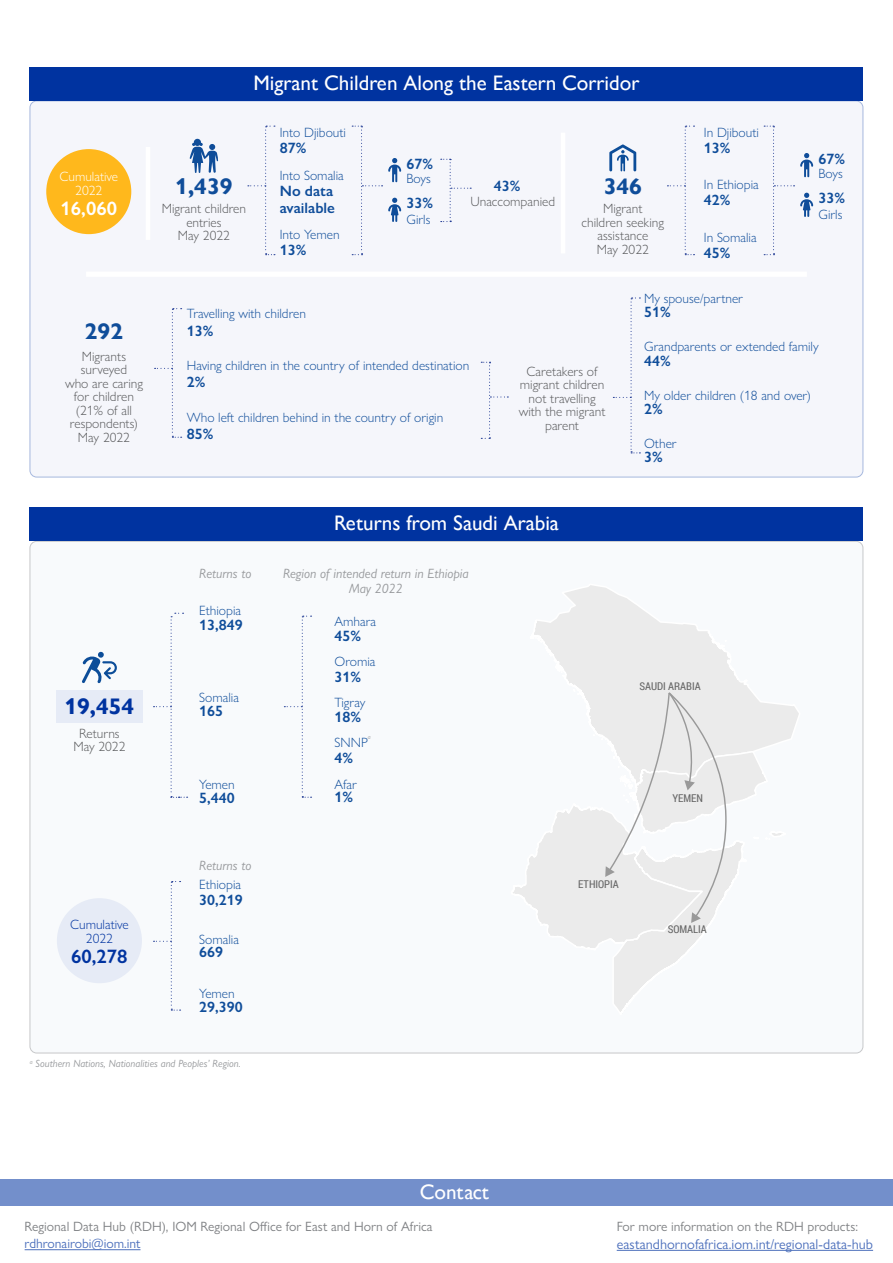
<style>
.page{position:relative;width:893px;height:1263px;background:#fff}
.page>*{position:absolute;margin:0;border:0;box-sizing:border-box;transform-origin:0 0}
.t1{font:700 22.5px "Gill Sans Nova";color:#0f4d9a}
.Paragraph_Style_1{font:700 22.5px "Gill Sans Nova";color:#0033a0}
.Heading_1{font:21px "Gill Sans Nova";color:#fff}
.t2{font:600 19.5px "Gill Sans Nova";color:#fff}
.t3{font:600 19.5px "Gill Sans Nova";color:#0033a0}
.Percentages{font:600 15px/16.5px "Gill Sans Nova";color:#0f4d9a}
.Paragraph_Style_1-2{font:14.25px "Gill Sans Nova";color:#4d70bc}
.Blue_text{font:300 13.5px "Gill Sans Nova";color:#0f4d9a}
.FigureLabel{font:300 13.5px/13.5px "Gill Sans Nova";color:#57585a;text-align:center}
.Paragraph_Style_1-3{font:13.5px "Gill Sans Nova";color:#808285}
.Sub-headers{font:italic 13.5px/15px "Gill Sans Nova";color:#97999c;text-align:center}
.Paragraph_Style_1-4{font:13.5px "Gill Sans Nova";color:#4d70bc}
.FigureLabel-2{font:300 13.5px/13.5px "Gill Sans Nova";color:#fff;text-align:center}
.FigureLabel-3{font:300 13.5px/13.5px "Gill Sans Nova";color:#0033a0;text-align:center}
.Blue_text-2{font:300 13.5px "Gill Sans Nova";color:#0f4d99}
.t4{font:10.8px "Roboto Condensed";color:#666}
.Footnotes{font:italic 10.5px "Gill Sans Nova";color:#97999c}
.Blue_text-3{font:italic 6.15px "Gill Sans Nova";color:#97999c}
</style>
<div class="page">
<div style="left:0;top:1179px;width:893px;height:27px;background:#738fcb"></div>
<hr style="left:25px;top:1249px;width:115px;height:1px;background:#4d70bc">
<hr style="left:617px;top:1250px;width:256px;height:1px;background:#4d70bc">
<div style="left:30px;top:541px;width:833px;height:512px;background:#f8fafc;border-radius:7px"></div>
<div style="left:30px;top:101px;width:833px;height:376px;background:#f5f6fb;border-radius:7px"></div>
<div style="left:86px;top:272px;width:721px;height:5px;background:#fff"></div>
<hr style="left:146px;top:147px;width:4px;height:93px;background:#fff">
<hr style="left:561px;top:133px;width:4px;height:120px;background:#fff">
<svg style="left:609px;top:144px;width:27px;height:27px"></svg>
<svg style="left:513px;top:585px;width:286px;height:427px"></svg>
<div style="left:57px;top:898px;width:85px;height:85px;background:#e6ebf6;border-radius:50%"></div>
<div style="left:30px;top:67px;width:833px;height:33px;background:#0033a0"></div>
<div style="left:30px;top:508px;width:833px;height:33px;background:#0033a0"></div>
<svg style="left:284px;top:616px;width:28px;height:182px"></svg>
<svg style="left:248px;top:126px;width:27px;height:129px"></svg>
<svg style="left:155px;top:308px;width:27px;height:130px"></svg>
<svg style="left:613px;top:297px;width:27px;height:156px"></svg>
<svg style="left:481px;top:362px;width:27px;height:77px"></svg>
<svg style="left:667px;top:126px;width:27px;height:129px"></svg>
<svg style="left:352px;top:126px;width:49px;height:129px"></svg>
<svg style="left:441px;top:159px;width:30px;height:63px"></svg>
<svg style="left:764px;top:126px;width:49px;height:129px"></svg>
<svg style="left:82px;top:651px;width:35px;height:32px"></svg>
<div style="left:46px;top:149px;width:85px;height:85px;background:#ffb81c;border-radius:50%"></div>
<svg style="left:154px;top:881px;width:27px;height:130px"></svg>
<div style="left:56px;top:690px;width:87px;height:32px;background:#e6ebf6"></div>
<svg style="left:154px;top:613px;width:34px;height:185px"></svg>
<svg style="left:190px;top:139px;width:28px;height:34px"></svg>
<p class="FigureLabel-2" style="left:59px;top:170px;width:60px">Cumulative<br>2022</p>
<p class="t2" style="left:61px;top:196px;width:58px">16,060</p>
<p class="t1" style="left:85px;top:318px;width:40px">292</p>
<p class="FigureLabel" style="left:81px;top:349px;width:48px;text-align:left">Migrants surveyed</p>
<p class="FigureLabel" style="left:65px;top:376px;width:79px">who are caring for children (21% of all respondents)</p>
<p class="FigureLabel" style="left:78px;top:430px;width:54px">May 2022</p>
<p class="Heading_1" style="left:253px;top:71px;width:388px">Migrant Children Along the Eastern Corridor</p>
<p class="Blue_text" style="left:704px;top:124px;width:57px">In Djibouti</p>
<p class="Blue_text" style="left:280px;top:124px;width:68px">Into Djibouti</p>
<p class="Percentages" style="left:704px;top:139px;width:28px">13%</p>
<p class="Percentages" style="left:280px;top:140px;width:28px">87%</p>
<p class="Percentages" style="left:406px;top:155px;width:28px">67%</p>
<p class="Percentages" style="left:818px;top:150px;width:28px">67%</p>
<p class="Percentages" style="left:406px;top:195px;width:28px">33%</p>
<p class="Percentages" style="left:818px;top:190px;width:28px">33%</p>
<p class="Blue_text" style="left:406px;top:171px;width:26px">Boys</p>
<p class="Blue_text" style="left:818px;top:166px;width:26px">Boys</p>
<p class="Blue_text" style="left:280px;top:167px;width:65px">Into Somalia</p>
<p class="Percentages" style="left:280px;top:183px;width:57px">No data available</p>
<p class="Blue_text" style="left:704px;top:176px;width:56px">In Ethiopia</p>
<p class="t1" style="left:175px;top:173px;width:59px">1,439</p>
<p class="Percentages" style="left:494px;top:177px;width:28px">43%</p>
<p class="t1" style="left:604px;top:173px;width:40px">346</p>
<p class="Percentages" style="left:704px;top:192px;width:28px">42%</p>
<p class="FigureLabel" style="left:470px;top:194px;width:86px">Unaccompanied</p>
<p class="FigureLabel" style="left:162px;top:202px;width:86px">Migrant children entries</p>
<p class="FigureLabel" style="left:178px;top:229px;width:54px">May 2022</p>
<p class="FigureLabel" style="left:582px;top:202px;width:84px">Migrant children seeking assistance</p>
<p class="FigureLabel" style="left:597px;top:242px;width:54px">May 2022</p>
<p class="Blue_text" style="left:818px;top:206px;width:25px">Girls</p>
<p class="Blue_text" style="left:406px;top:211px;width:25px">Girls</p>
<p class="Blue_text-2" style="left:280px;top:226px;width:61px">Into Yemen</p>
<p class="Percentages" style="left:280px;top:242px;width:28px">13%</p>
<p class="Blue_text" style="left:704px;top:229px;width:54px">In Somalia</p>
<p class="Percentages" style="left:704px;top:244px;width:28px">45%</p>
<p class="Blue_text" style="left:187px;top:305px;width:121px">Travelling with children</p>
<p class="Percentages" style="left:187px;top:322px;width:28px">13%</p>
<p class="Blue_text" style="left:187px;top:357px;width:284px">Having children in the country of intended destination</p>
<p class="Percentages" style="left:187px;top:374px;width:20px">2%</p>
<p class="Blue_text" style="left:187px;top:409px;width:258px">Who left children behind in the country of origin</p>
<p class="Percentages" style="left:187px;top:425px;width:28px">85%</p>
<p class="FigureLabel" style="left:519px;top:364px;width:88px">Caretakers of migrant children not travelling with the migrant parent</p>
<p class="Blue_text" style="left:644px;top:290px;width:100px">My spouse/partner</p>
<p class="Percentages" style="left:644px;top:304px;width:28px">51%</p>
<p class="Blue_text" style="left:644px;top:339px;width:176px">Grandparents or extended family</p>
<p class="Percentages" style="left:644px;top:352px;width:28px">44%</p>
<p class="Blue_text" style="left:644px;top:387px;width:168px">My older children (18 and over)</p>
<p class="Percentages" style="left:644px;top:401px;width:20px">2%</p>
<p class="Blue_text" style="left:644px;top:435px;width:34px">Other</p>
<p class="Percentages" style="left:644px;top:449px;width:20px">3%</p>
<p class="Paragraph_Style_1" style="left:64px;top:693px;width:71px">19,454</p>
<p class="FigureLabel" style="left:79px;top:726px;width:42px">Returns</p>
<p class="FigureLabel" style="left:73px;top:740px;width:54px">May 2022</p>
<p class="Sub-headers" style="left:199px;top:565px;width:54px">Returns to</p>
<p class="Blue_text" style="left:199px;top:602px;width:43px">Ethiopia</p>
<p class="Percentages" style="left:199px;top:617px;width:45px">13,849</p>
<p class="Blue_text" style="left:199px;top:689px;width:41px">Somalia</p>
<p class="Percentages" style="left:199px;top:702px;width:25px">165</p>
<p class="Blue_text" style="left:199px;top:776px;width:37px">Yemen</p>
<p class="Percentages" style="left:199px;top:789px;width:37px">5,440</p>
<p class="Heading_1" style="left:334px;top:511px;width:226px">Returns from Saudi Arabia</p>
<p class="Sub-headers" style="left:283px;top:565px;width:187px">Region of intended return in Ethiopia<br>May 2022</p>
<p class="Blue_text" style="left:335px;top:613px;width:43px">Amhara</p>
<p class="Percentages" style="left:335px;top:627px;width:28px">45%</p>
<p class="Blue_text" style="left:335px;top:653px;width:42px">Oromia</p>
<p class="Percentages" style="left:335px;top:668px;width:28px">31%</p>
<p class="Blue_text" style="left:335px;top:694px;width:32px">Tigray</p>
<p class="Percentages" style="left:335px;top:708px;width:28px">18%</p>
<p class="Blue_text-3" style="left:368px;top:733px;width:4px">a</p>
<p class="Blue_text" style="left:335px;top:734px;width:35px">SNNP</p>
<p class="Percentages" style="left:335px;top:749px;width:20px">4%</p>
<p class="Blue_text" style="left:335px;top:776px;width:24px">Afar</p>
<p class="Percentages" style="left:335px;top:789px;width:20px">1%</p>
<p class="t4" style="left:639px;top:678px;width:63px">SAUDI ARABIA</p>
<p class="t4" style="left:672px;top:791px;width:32px">YEMEN</p>
<p class="FigureLabel-3" style="left:70px;top:917px;width:60px">Cumulative<br>2022</p>
<p class="t3" style="left:71px;top:944px;width:58px">60,278</p>
<p class="Sub-headers" style="left:199px;top:857px;width:54px">Returns to</p>
<p class="Blue_text" style="left:199px;top:876px;width:43px">Ethiopia</p>
<p class="Percentages" style="left:199px;top:891px;width:45px">30,219</p>
<p class="Blue_text" style="left:199px;top:931px;width:41px">Somalia</p>
<p class="Percentages" style="left:199px;top:944px;width:25px">669</p>
<p class="Blue_text" style="left:199px;top:985px;width:37px">Yemen</p>
<p class="Percentages" style="left:199px;top:998px;width:45px">29,390</p>
<p class="t4" style="left:578px;top:877px;width:42px">ETHIOPIA</p>
<p class="t4" style="left:668px;top:922px;width:41px">SOMALIA</p>
<p class="Footnotes" style="left:30px;top:1057px;width:212px"><sup>a</sup> Southern Nations, Nationalities and Peoples’ Region.</p>
<p class="Heading_1" style="left:420px;top:1180px;width:71px">Contact</p>
<p class="Paragraph_Style_1-3" style="left:25px;top:1218px;width:409px">Regional Data Hub (RDH), IOM Regional Office for East and Horn of Africa</p>
<p class="Paragraph_Style_1-4" style="left:25px;top:1235px;width:117px">rdhronairobi@iom.int</p>
<p class="Paragraph_Style_1-3" style="left:617px;top:1218px;width:243px">For more information on the RDH products:</p>
<p class="Paragraph_Style_1-2" style="left:617px;top:1235px;width:258px">eastandhornofafrica.iom.int/regional-data-hub</p>
</div>
